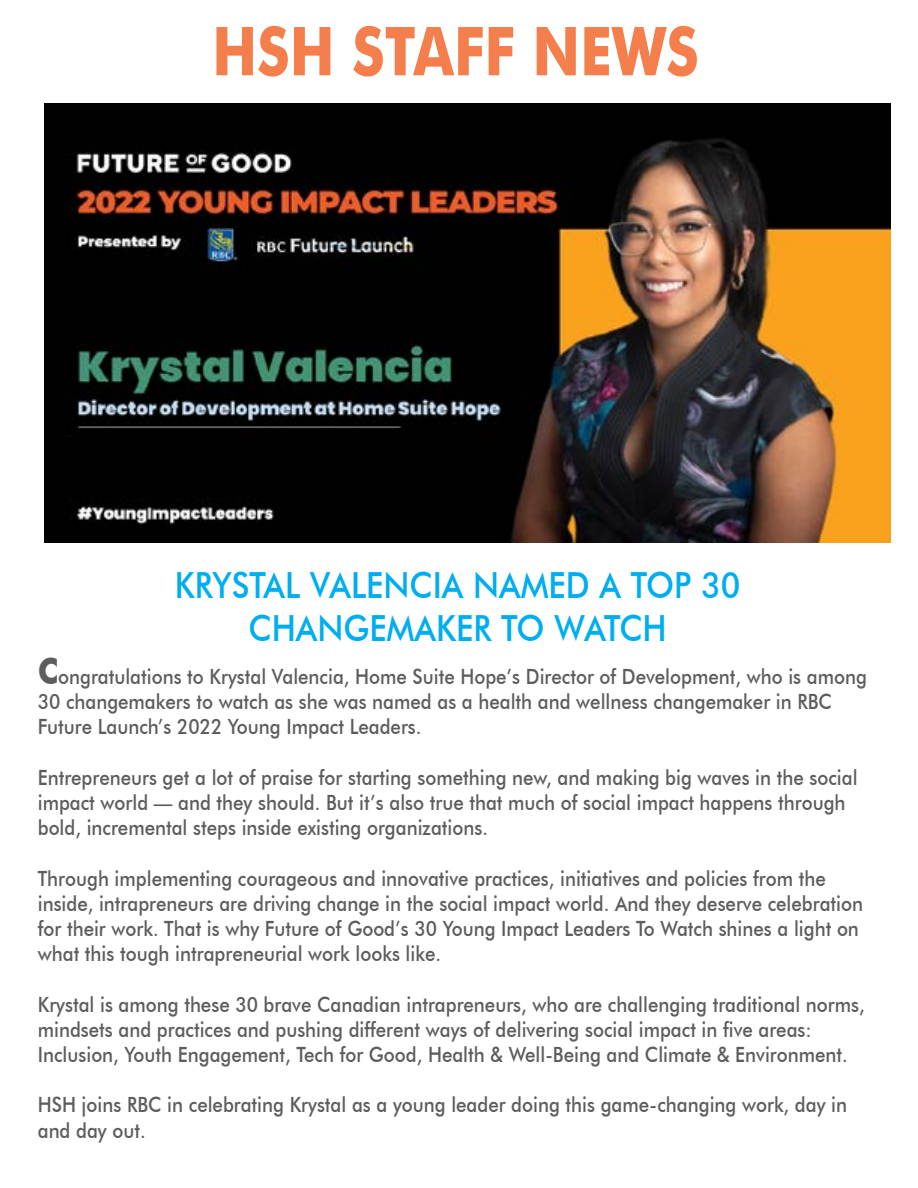
<style>
.page{position:relative;width:918px;height:1188px;background:#fff}
.page>*{position:absolute;margin:0;border:0;box-sizing:border-box;transform-origin:0 0}
.t1{font:700 67.5px "Futura BT";color:#f47e4c;scale:.83 1}
.t2{font:500 36px/43.2px "Futura BT";color:#00aeef;text-align:center;scale:.9 1}
.t3{font:500 21px/25.2px "Futura BT";color:#5d5d60;scale:.89 1}
.s1{font-weight:700;font-size:36px}
</style>
<div class="page">
<img style="left:44px;top:104px;width:846px;height:438px">
<h1 class="t1" style="left:212px;top:10px;width:588px">HSH STAFF NEWS</h1>
<h2 class="t2" style="left:175px;top:563px;width:630px">KRYSTAL VALENCIA NAMED A TOP 30<br>CHANGEMAKER TO WATCH</h2>
<p class="t3" style="left:38px;top:664px;width:933px"><span class="s1">C</span>ongratulations to Krystal Valencia, Home Suite Hope’s Director of Development, who is among<br>30 changemakers to watch as she was named as a health and wellness changemaker in RBC<br>Future Launch’s 2022 Young Impact Leaders.</p>
<p class="t3" style="left:38px;top:765px;width:923px">Entrepreneurs get a lot of praise for starting something new, and making big waves in the social impact world — and they should. But it’s also true that much of social impact happens through bold, incremental steps inside existing organizations.</p>
<p class="t3" style="left:38px;top:865px;width:929px">Through implementing courageous and innovative practices, initiatives and policies from the inside, intrapreneurs are driving change in the social impact world. And they deserve celebration for their work. That is why Future of Good’s 30 Young Impact Leaders To Watch shines a light on what this tough intrapreneurial work looks like.</p>
<p class="t3" style="left:38px;top:991px;width:931px">Krystal is among these 30 brave Canadian intrapreneurs, who are challenging traditional norms, mindsets and practices and pushing different ways of delivering social impact in five areas:<br>Inclusion, Youth Engagement, Tech for Good, Health &amp; Well-Being and Climate &amp; Environment.</p>
<p class="t3" style="left:38px;top:1092px;width:911px">HSH joins RBC in celebrating Krystal as a young leader doing this game-changing work, day in and day out.</p>
</div>
